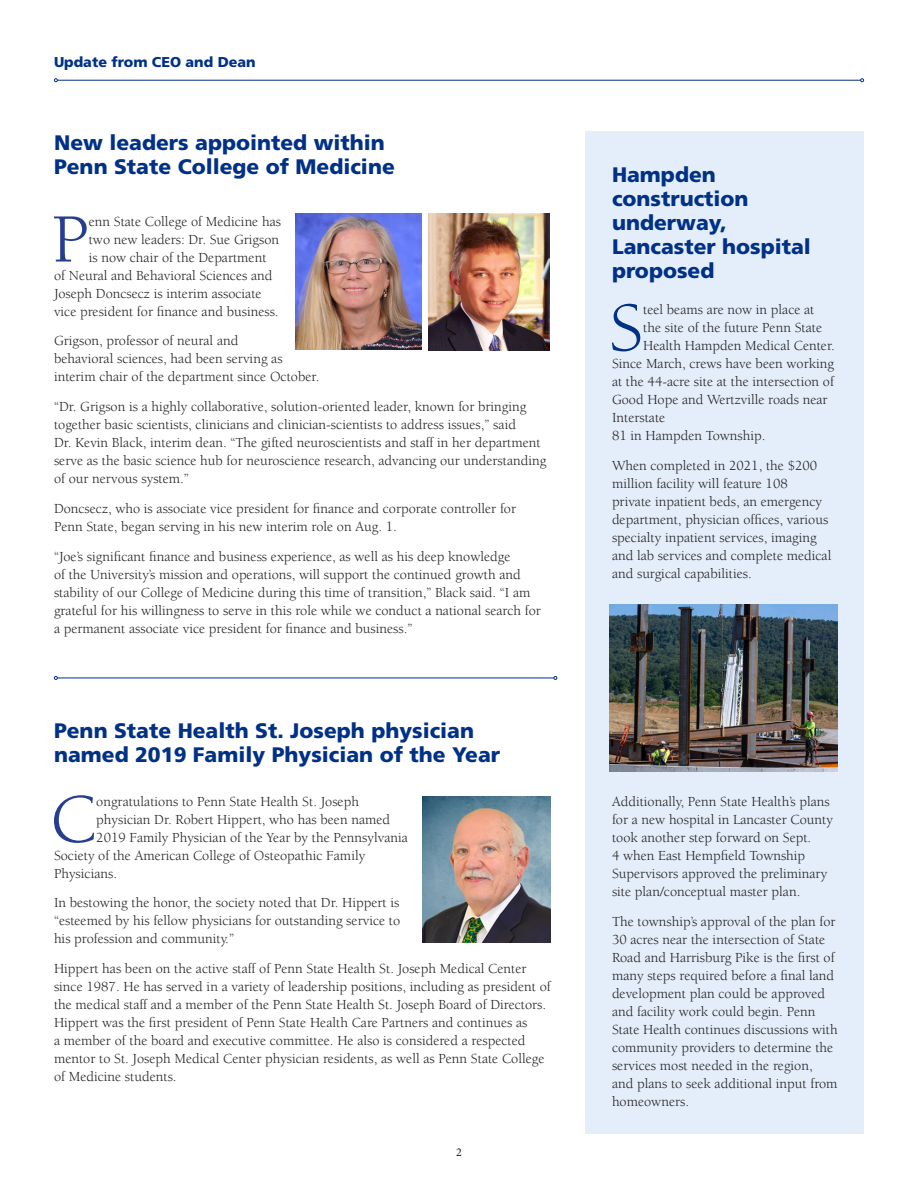
<style>
.page{position:relative;width:918px;height:1188px;background:#fff}
.page>*{position:absolute;margin:0;border:0;box-sizing:border-box;transform-origin:0 0}
.t1{font:70.95px "Berkeley";color:#253f8e}
.t2{font:70.95px "Berkeley";color:#003186}
.t3{font:900 21px/24px "Frutiger";color:#003186}
.t4{font:14.25px/18px "Berkeley";color:#231f20}
.t5{font:900 14.25px "Frutiger";color:#003186}
.t6{font:12px "Minion Pro";color:#231f20}
</style>
<div class="page">
<div style="left:585px;top:132px;width:279px;height:1002px;background:#e4eefa"></div>
<hr style="left:57px;top:80px;width:804px;height:1px;background:#003186">
<svg style="left:54px;top:78px;width:4px;height:4px"></svg>
<svg style="left:860px;top:78px;width:4px;height:4px"></svg>
<img style="left:296px;top:214px;width:125px;height:136px">
<img style="left:428px;top:214px;width:121px;height:136px">
<img style="left:609px;top:604px;width:229px;height:168px">
<hr style="left:57px;top:678px;width:497px;height:1px;background:#003186">
<svg style="left:54px;top:676px;width:4px;height:4px"></svg>
<img style="left:422px;top:796px;width:128px;height:146px">
<p class="t5" style="left:54px;top:54px;width:203px">Update from CEO and Dean</p>
<p class="t3" style="left:54px;top:131px;width:342px">New leaders appointed within<br>Penn State College of Medicine</p>
<p class="t1" style="left:52px;top:202px;width:38px">P</p>
<p class="t4" style="left:89px;top:212px;width:194px">enn State College of Medicine has</p>
<p class="t4" style="left:89px;top:230px;width:192px">two new leaders: Dr. Sue Grigson</p>
<p class="t4" style="left:89px;top:248px;width:179px">is now chair of the Department</p>
<p class="t4" style="left:54px;top:266px;width:220px">of Neural and Behavioral Sciences and</p>
<p class="t4" style="left:54px;top:284px;width:209px">Joseph Doncsecz is interim associate</p>
<p class="t4" style="left:54px;top:302px;width:226px">vice president for finance and business.</p>
<p class="t4" style="left:54px;top:332px;width:267px">Grigson, professor of neural and<br>behavioral sciences, had been serving as interim chair of the department since October.</p>
<p class="t4" style="left:54px;top:398px;width:494px">“Dr. Grigson is a highly collaborative, solution-oriented leader, known for bringing together basic scientists, clinicians and clinician-scientists to address issues,” said<br>Dr. Kevin Black, interim dean. “The gifted neuroscientists and staff in her department serve as the basic science hub for neuroscience research, advancing our understanding of our nervous system.”</p>
<p class="t4" style="left:54px;top:500px;width:464px">Doncsecz, who is associate vice president for finance and corporate controller for<br>Penn State, began serving in his new interim role on Aug. 1.</p>
<p class="t4" style="left:54px;top:548px;width:488px">“Joe’s significant finance and business experience, as well as his deep knowledge<br>of the University’s mission and operations, will support the continued growth and stability of our College of Medicine during this time of transition,” Black said. “I am grateful for his willingness to serve in this role while we conduct a national search for a permanent associate vice president for finance and business.”</p>
<p class="t3" style="left:54px;top:719px;width:448px">Penn State Health St. Joseph physician named 2019 Family Physician of the Year</p>
<p class="t1" style="left:50px;top:782px;width:47px">C</p>
<p class="t4" style="left:96px;top:792px;width:264px">ongratulations to Penn State Health St. Joseph</p>
<p class="t4" style="left:96px;top:810px;width:295px">physician Dr. Robert Hippert, who has been named</p>
<p class="t4" style="left:96px;top:828px;width:313px">2019 Family Physician of the Year by the Pennsylvania</p>
<p class="t4" style="left:54px;top:846px;width:313px">Society of the American College of Osteopathic Family</p>
<p class="t4" style="left:54px;top:864px;width:65px">Physicians.</p>
<p class="t4" style="left:54px;top:894px;width:348px;text-align:justify">In bestowing the honor, the society noted that Dr. Hippert is “esteemed by his fellow physicians for outstanding service to his profession and community.”</p>
<p class="t4" style="left:54px;top:960px;width:498px">Hippert has been on the active staff of Penn State Health St. Joseph Medical Center since 1987. He has served in a variety of leadership positions, including as president of the medical staff and a member of the Penn State Health St. Joseph Board of Directors.<br>Hippert was the first president of Penn State Health Care Partners and continues as<br>a member of the board and executive committee. He also is considered a respected mentor to St. Joseph Medical Center physician residents, as well as Penn State College of Medicine students.</p>
<p class="t6" style="left:456px;top:1144px;width:7px">2</p>
<p class="t3" style="left:612px;top:163px;width:200px">Hampden construction underway,<br>Lancaster hospital proposed</p>
<p class="t2" style="left:609px;top:290px;width:36px">S</p>
<p class="t4" style="left:643px;top:301px;width:173px">teel beams are now in place at</p>
<p class="t4" style="left:643px;top:319px;width:180px">the site of the future Penn State</p>
<p class="t4" style="left:643px;top:337px;width:193px">Health Hampden Medical Center.</p>
<p class="t4" style="left:612px;top:355px;width:224px">Since March, crews have been working</p>
<p class="t4" style="left:612px;top:373px;width:224px">at the 44-acre site at the intersection of</p>
<p class="t4" style="left:612px;top:391px;width:217px">Good Hope and Wertzville roads near</p>
<p class="t4" style="left:612px;top:409px;width:55px">Interstate</p>
<p class="t4" style="left:612px;top:427px;width:155px">81 in Hampden Township.</p>
<p class="t4" style="left:612px;top:457px;width:221px">When completed in 2021, the $200 million facility will feature 108<br>private inpatient beds, an emergency department, physician offices, various specialty inpatient services, imaging and lab services and complete medical and surgical capabilities.</p>
<p class="t4" style="left:612px;top:793px;width:223px">Additionally, Penn State Health’s plans for a new hospital in Lancaster County took another step forward on Sept.<br>4 when East Hempfield Township Supervisors approved the preliminary site plan/conceptual master plan.</p>
<p class="t4" style="left:612px;top:913px;width:227px">The township’s approval of the plan for 30 acres near the intersection of State Road and Harrisburg Pike is the first of many steps required before a final land development plan could be approved and facility work could begin. Penn State Health continues discussions with community providers to determine the services most needed in the region,<br>and plans to seek additional input from homeowners.</p>
</div>
